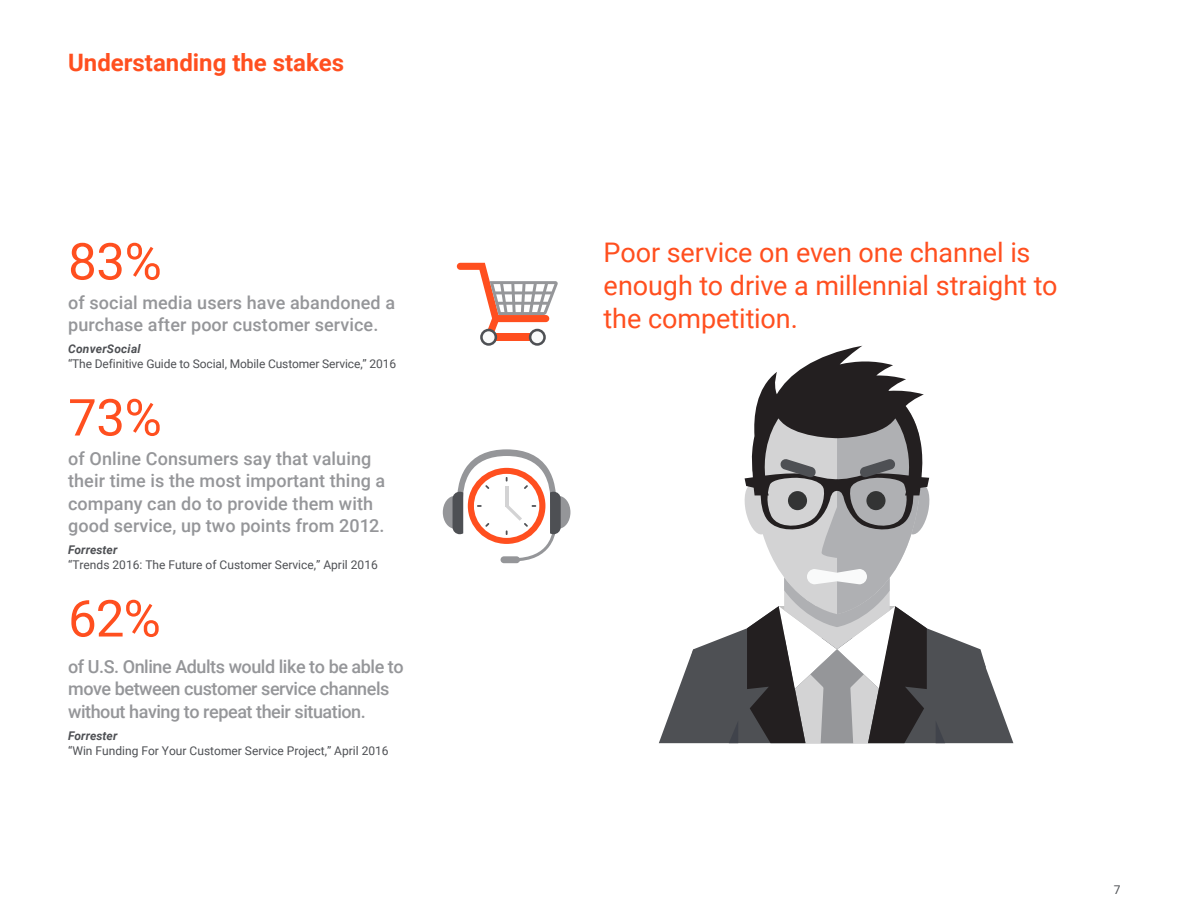
<style>
.page{position:relative;width:1188px;height:918px;background:#fff}
.page>*{position:absolute;margin:0;border:0;box-sizing:border-box;transform-origin:0 0}
.t1{font:51px "Roboto";color:#ff4f1f}
.t2{font:27px/33px "Roboto";letter-spacing:-.005em;color:#ff4f1f}
.t3{font:700 24px "Roboto";color:#ff4f1f}
.t4{font:500 18px/22.5px "Roboto";letter-spacing:.005em;color:#959699}
.t5{font:500 18px/22.5px "Roboto";letter-spacing:-.025em;color:#959699}
.t6{font:12px "Roboto";color:#4e5054}
.t7{font:italic 700 12px "Roboto";letter-spacing:.005em;color:#4e5054}
</style>
<div class="page">
<svg style="left:443px;top:449px;width:127px;height:114px"></svg>
<div style="left:489px;top:334px;width:48px;height:7px;background:#ff4f1f"></div>
<svg style="left:480px;top:329px;width:17px;height:17px"></svg>
<div style="left:483px;top:331px;width:12px;height:12px;background:#f9fafa;border-radius:50%"></div>
<svg style="left:529px;top:329px;width:17px;height:17px"></svg>
<div style="left:531px;top:331px;width:12px;height:12px;background:#f9fafa;border-radius:50%"></div>
<svg style="left:457px;top:263px;width:101px;height:75px"></svg>
<svg style="left:659px;top:346px;width:354px;height:397px"></svg>
<h3 class="t3" style="left:68px;top:46px;width:278px">Understanding the stakes</h3>
<h1 class="t1" style="left:68px;top:226px;width:95px">83%</h1>
<p class="t4" style="left:68px;top:290px;width:328px">of social media users have abandoned a purchase after poor customer service.</p>
<p class="t7" style="left:68px;top:340px;width:74px">ConverSocial</p>
<p class="t6" style="left:68px;top:355px;width:330px">“The Definitive Guide to Social, Mobile Customer Service,” 2016</p>
<h1 class="t1" style="left:68px;top:382px;width:95px">73%</h1>
<p class="t4" style="left:68px;top:446px;width:319px">of Online Consumers say that valuing their time is the most important thing a company can do to provide them with good service, up two points from 2012.</p>
<p class="t7" style="left:68px;top:541px;width:51px">Forrester</p>
<p class="t6" style="left:68px;top:556px;width:311px">“Trends 2016: The Future of Customer Service,” April 2016</p>
<h1 class="t1" style="left:68px;top:583px;width:94px">62%</h1>
<p class="t5" style="left:68px;top:655px;width:337px">of U.S. Online Adults would like to be able to move between customer service channels without having to repeat their situation.</p>
<p class="t7" style="left:68px;top:727px;width:51px">Forrester</p>
<p class="t6" style="left:68px;top:742px;width:322px">“Win Funding For Your Customer Service Project,” April 2016</p>
<h2 class="t2" style="left:604px;top:235px;width:455px">Poor service on even one channel is enough to drive a millennial straight to the competition.</h2>
<p class="t6" style="left:1114px;top:881px;width:8px">7</p>
</div>
